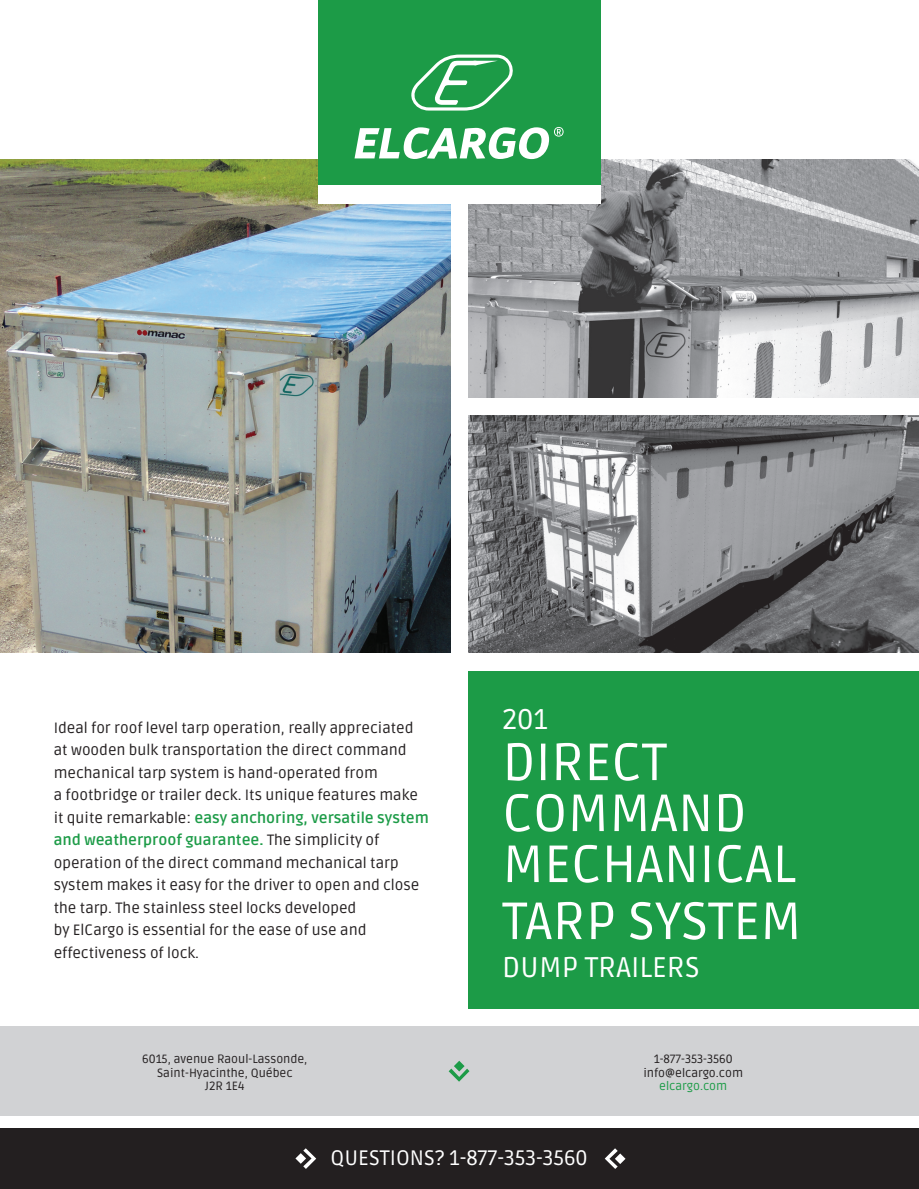
<style>
.page{position:relative;width:919px;height:1189px;background:#fff}
.page>*{position:absolute;margin:0;border:0;box-sizing:border-box;transform-origin:0 0}
.t1{font:52.5px/51px "Ruda";color:#fff}
.t2{font:28.5px "Ruda";color:#fff}
.t3{font:21px "Ruda";color:#fff}
.t4{font:15px/22.5px "Ruda";color:#231f20}
.t5{font:12px/13.5px "Ruda";color:#231f20;text-align:center}
.t6{font:12px "Ruda";color:#1c9b47}
.s1{font-weight:700;color:#1c9b47}
</style>
<div class="page">
<img style="left:468px;top:159px;width:450px;height:238px">
<img style="left:0;top:159px;width:450px;height:494px">
<div style="left:318px;top:0;width:282px;height:185px;background:#1c9b47"></div>
<svg style="left:411px;top:55px;width:102px;height:56px"></svg>
<svg style="left:354px;top:127px;width:209px;height:32px"></svg>
<div style="left:318px;top:185px;width:282px;height:18px;background:#fff"></div>
<div style="left:468px;top:671px;width:450px;height:338px;background:#1c9b47"></div>
<div style="left:0;top:1128px;width:918px;height:61px;background:#231f20"></div>
<img style="left:468px;top:415px;width:450px;height:238px">
<svg style="left:295px;top:1148px;width:21px;height:21px"></svg>
<svg style="left:604px;top:1148px;width:21px;height:21px"></svg>
<div style="left:0;top:1027px;width:918px;height:89px;background:#d1d2d4"></div>
<svg style="left:448px;top:1061px;width:21px;height:21px"></svg>
<p class="t4" style="left:54px;top:716px;width:376px">Ideal for roof level tarp operation, really appreciated at wooden bulk transportation the direct command mechanical tarp system is hand-operated from<br>a footbridge or trailer deck. Its unique features make it quite remarkable: <span class="s1">easy anchoring, versatile system and weatherproof guarantee.</span> The simplicity of operation of the direct command mechanical tarp system makes it easy for the driver to open and close the tarp. The stainless steel locks developed<br>by ElCargo is essential for the ease of use and effectiveness of lock.</p>
<h2 class="t2" style="left:502px;top:704px;width:47px">201</h2>
<h1 class="t1" style="left:502px;top:737px;width:295px">DIRECT<br>COMMAND<br>MECHANICAL</h1>
<h1 class="t1" style="left:502px;top:896px;width:301px">TARp SYSTEM</h1>
<h2 class="t2" style="left:502px;top:951px;width:199px">DUMP TRAILERS</h2>
<p class="t5" style="left:142px;top:1052px;width:167px">6015, avenue Raoul-Lassonde,<br>Saint-Hyacinthe, Québec<br>J2R 1E4</p>
<p class="t5" style="left:643px;top:1052px;width:101px">1-877-353-3560 info@elcargo.com</p>
<p class="t6" style="left:659px;top:1079px;width:69px">elcargo.com</p>
<h3 class="t3" style="left:330px;top:1146px;width:26px">Questions</h3>
<h3 class="t3" style="left:434px;top:1146px;width:154px">? 1-877-353-3560</h3>
</div>
